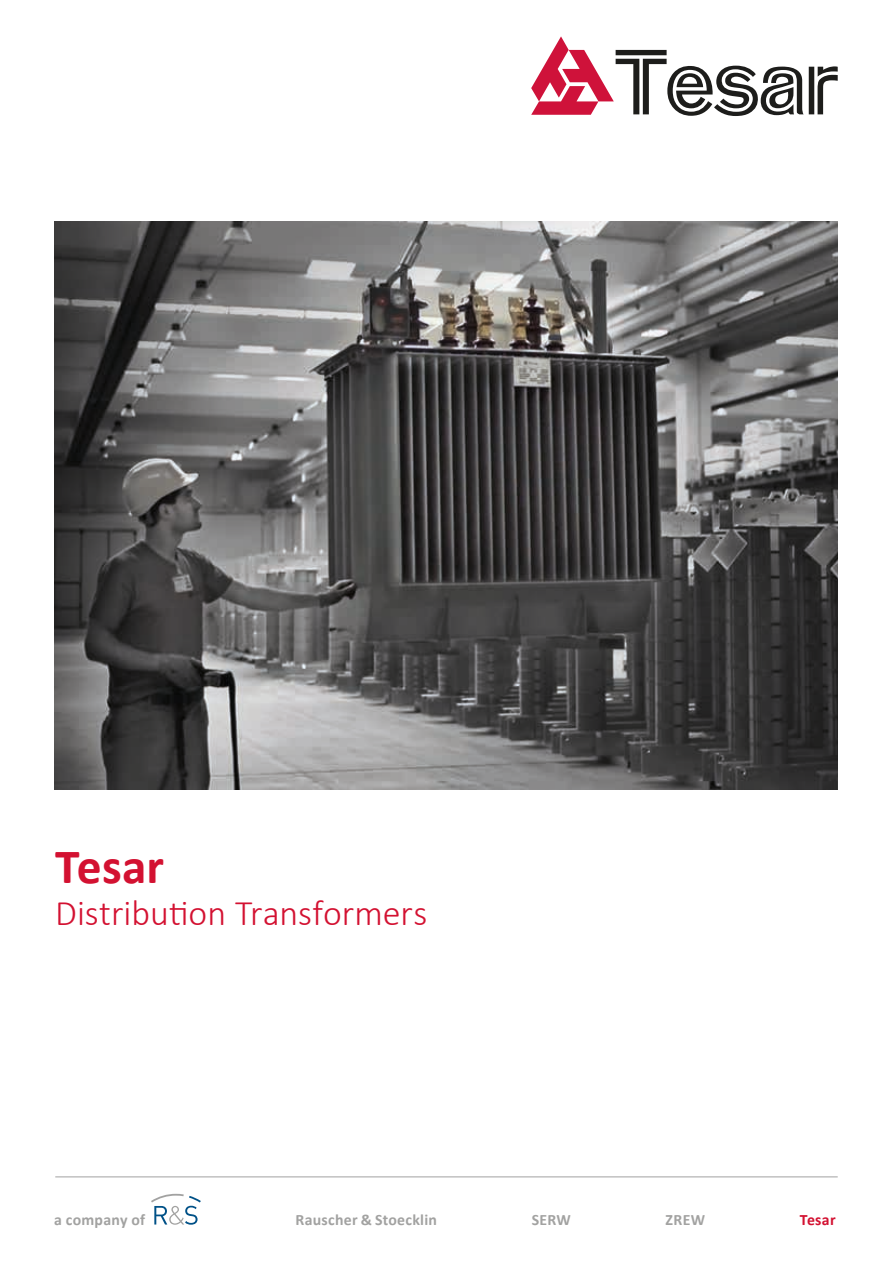
<style>
.page{position:relative;width:893px;height:1263px;background:#fff}
.page>*{position:absolute;margin:0;border:0;box-sizing:border-box;transform-origin:0 0}
.t1{font:700 49.5px "Calibri";color:#d31131}
.t2{font:300 36px "Calibri";color:#d31131}
.t3{font:700 15.75px "Calibri";letter-spacing:.015em;color:#a2a2a1}
.t4{font:700 15.75px "Calibri";letter-spacing:.015em;color:#d31131}
</style>
<div class="page">
<svg style="left:151px;top:1194px;width:50px;height:31px"></svg>
<hr style="left:55px;top:1176px;width:783px;height:1px;background:#a2a2a1">
<svg style="left:531px;top:36px;width:307px;height:80px"></svg>
<img style="left:55px;top:221px;width:783px;height:569px">
<h1 class="t1" style="left:55px;top:834px;width:110px">Tesar</h1>
<h2 class="t2" style="left:55px;top:890px;width:374px">Distribution Transformers</h2>
<p class="t3" style="left:54px;top:1209px;width:93px">a company of</p>
<p class="t3" style="left:296px;top:1209px;width:143px">Rauscher &amp; Stoecklin</p>
<p class="t3" style="left:532px;top:1209px;width:41px">SERW</p>
<p class="t3" style="left:666px;top:1209px;width:41px">ZREW</p>
<p class="t4" style="left:800px;top:1209px;width:37px">Tesar</p>
</div>
